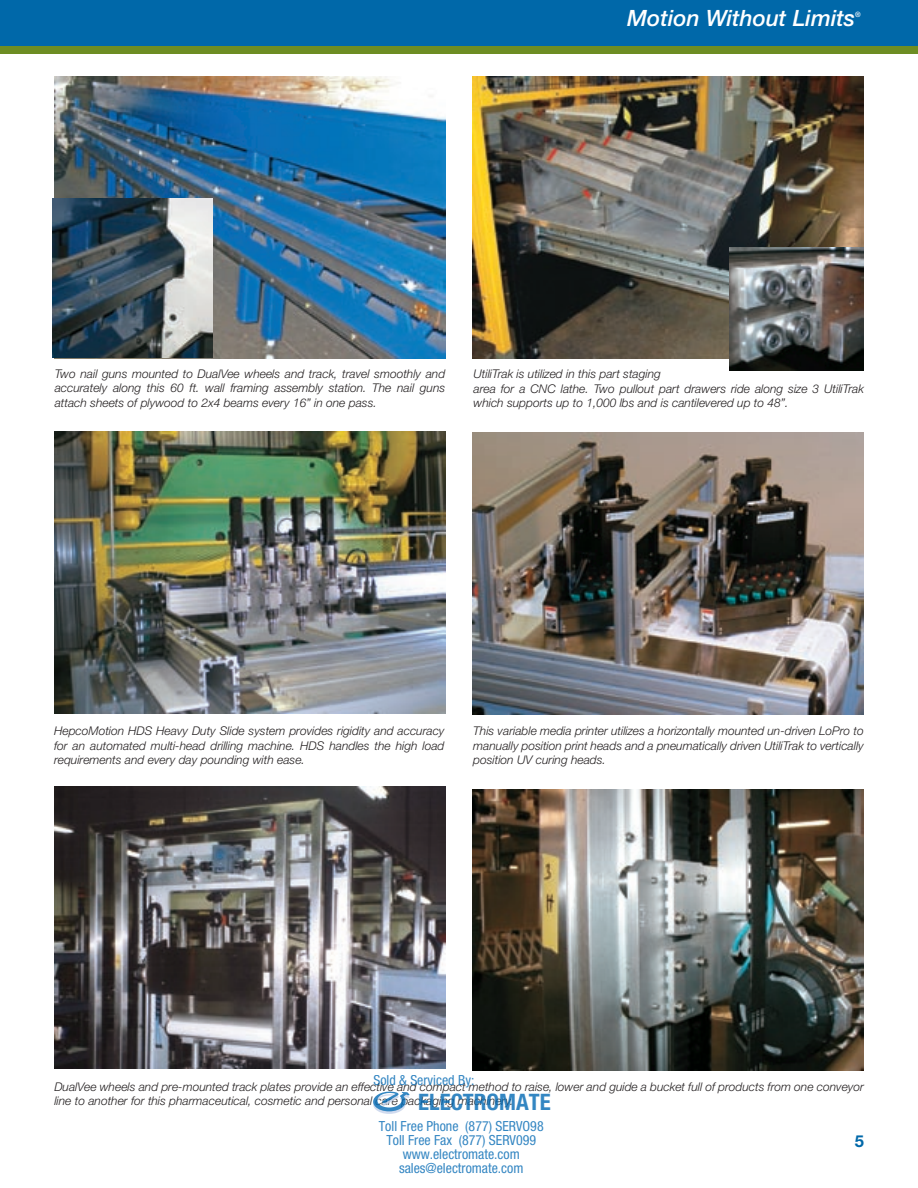
<style>
.page{position:relative;width:918px;height:1188px;background:#fff}
.page>*{position:absolute;margin:0;border:0;box-sizing:border-box;transform-origin:0 0}
.t1{font:700 condensed 22.65px "Helvetica Neue";color:#0168b3}
.t2{font:italic 500 22.5px "Helvetica Neue";color:#fff}
.t3{font:700 16.5px "Helvetica Neue";color:#0068a9}
.t4{font:condensed 13.95px/14px "Helvetica Neue";color:#0168b3;text-align:center}
.t5{font:italic 300 12px/14.4px "Helvetica Neue";color:#231f20;text-align:justify}
.t6{font:italic 500 7.35px "Helvetica Neue";color:#fff;scale:.95 1}
</style>
<div class="page">
<div style="left:0;top:40px;width:918px;height:14px;background:#6d8d23"></div>
<div style="left:0;top:0;width:918px;height:45px;background:#0068a9"></div>
<img style="left:54px;top:786px;width:392px;height:282px">
<img style="left:472px;top:789px;width:392px;height:282px">
<img style="left:54px;top:76px;width:392px;height:282px">
<img style="left:472px;top:76px;width:392px;height:282px">
<img style="left:54px;top:431px;width:392px;height:282px">
<img style="left:472px;top:433px;width:392px;height:282px">
<img style="left:730px;top:248px;width:134px;height:122px">
<img style="left:53px;top:198px;width:160px;height:160px">
<svg style="left:373px;top:1091px;width:37px;height:23px"></svg>
<h2 class="t2" style="left:627px;top:4px;width:229px">Motion Without Limits</h2>
<p class="t6" style="left:855px;top:10px;width:7px">®</p>
<p class="t5" style="left:55px;top:366px;width:392px">Two nail guns mounted to DualVee wheels and track, travel smoothly and accurately along this 60 ft. wall framing assembly station. The nail guns attach sheets of plywood to 2x4 beams every 16” in one pass.</p>
<p class="t5" style="left:473px;top:367px;width:392px;text-align:left">UtiliTrak is utilized in this part staging<br>area for a CNC lathe. Two pullout part drawers ride along size 3 UtiliTrak which supports up to 1,000 lbs and is cantilevered up to 48”.</p>
<p class="t5" style="left:54px;top:724px;width:392px">HepcoMotion HDS Heavy Duty Slide system provides rigidity and accuracy for an automated multi-head drilling machine. HDS handles the high load requirements and every day pounding with ease.</p>
<p class="t5" style="left:473px;top:724px;width:392px">This variable media printer utilizes a horizontally mounted un-driven LoPro to manually position print heads and a pneumatically driven UtiliTrak to vertically position UV curing heads.</p>
<p class="t4" style="left:373px;top:1073px;width:102px">Sold &amp; Serviced By:</p>
<p class="t5" style="left:54px;top:1079px;width:811px">DualVee wheels and pre-mounted track plates provide an effective and compact method to raise, lower and guide a bucket full of products from one conveyor line to another for this pharmaceutical, cosmetic and personal care packaging machinery.</p>
<h1 class="t1" style="left:418px;top:1088px;width:134px">ELECTROMATE</h1>
<p class="t4" style="left:379px;top:1119px;width:166px">Toll Free Phone (877) SERVO98<br>Toll Free Fax (877) SERV099 www.electromate.com sales@electromate.com</p>
<h3 class="t3" style="left:855px;top:1131px;width:11px">5</h3>
</div>
